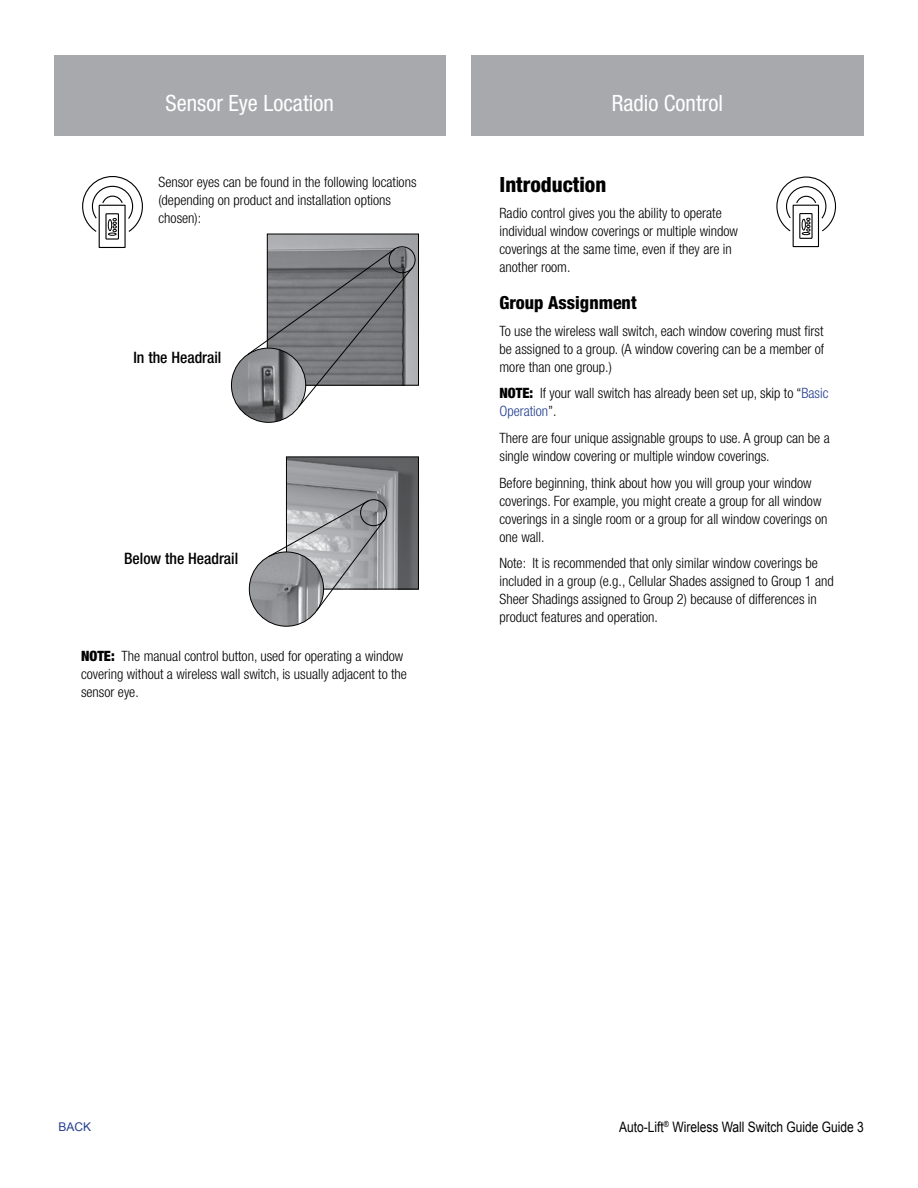
<style>
.page{position:relative;width:918px;height:1188px;background:#fff}
.page>*{position:absolute;margin:0;border:0;box-sizing:border-box;transform-origin:0 0}
.t1{font:condensed 22.5px "Helvetica Neue LT Std";color:#fff}
.t2{font:800 condensed 21px "Helvetica Neue LT Std";color:#000}
.t3{font:800 condensed 18px "Helvetica Neue LT Std";color:#000}
.t4{font:500 condensed 15.75px "Helvetica Neue LT Std";color:#000}
.t5{font:14.4px "Arial";color:#000;scale:.83 1}
.t6{font:300 condensed 14.25px/18px "Helvetica Neue LT Std";color:#000}
.t7{font:12px "Arial";color:#25408f}
.s1{font-weight:900}
.s2{color:#25408f}
</style>
<div class="page">
<div style="left:54px;top:56px;width:392px;height:80px;background:#a7a9ac"></div>
<div style="left:471px;top:56px;width:393px;height:80px;background:#a7a9ac"></div>
<img style="left:269px;top:236px;width:148px;height:148px">
<div style="left:267px;top:234px;width:152px;height:152px;border:1px solid #000"></div>
<div style="left:389px;top:246px;width:26px;height:27px;border:1px solid #000;border-radius:50%"></div>
<img style="left:231px;top:348px;width:75px;height:74px;border-radius:37px">
<svg style="left:247px;top:248px;width:166px;height:160px"></svg>
<img style="left:288px;top:458px;width:129px;height:129px">
<div style="left:360px;top:499px;width:27px;height:27px;border:1px solid #000;border-radius:50%"></div>
<div style="left:286px;top:456px;width:133px;height:133px;border:1px solid #000"></div>
<img style="left:249px;top:552px;width:75px;height:74px;border-radius:37px">
<svg style="left:267px;top:500px;width:119px;height:112px"></svg>
<div style="left:99px;top:205px;width:27px;height:43px;border:1px solid #000"></div>
<div style="left:105px;top:213px;width:14px;height:27px;border:1px solid #000"></div>
<svg style="left:82px;top:176px;width:61px;height:60px"></svg>
<div style="left:793px;top:205px;width:26px;height:42px;border:1px solid #000"></div>
<div style="left:799px;top:213px;width:14px;height:26px;border:1px solid #000"></div>
<svg style="left:776px;top:177px;width:60px;height:58px"></svg>
<h1 class="t1" style="left:166px;top:90px;width:170px">Sensor Eye Location</h1>
<h1 class="t1" style="left:612px;top:90px;width:113px">Radio Control</h1>
<p class="t6" style="left:159px;top:173px;width:260px">Sensor eyes can be found in the following locations (depending on product and installation options chosen):</p>
<p class="t4" style="left:134px;top:348px;width:89px">In the Headrail</p>
<p class="t4" style="left:124px;top:549px;width:116px">Below the Headrail</p>
<p class="t6" style="left:81px;top:646px;width:328px"><span class="s1">NOTE:</span> The manual control button, used for operating a window covering without a wireless wall switch, is usually adjacent to the sensor eye.</p>
<h2 class="t2" style="left:500px;top:171px;width:108px">Introduction</h2>
<p class="t6" style="left:500px;top:204px;width:240px">Radio control gives you the ability to operate individual window coverings or multiple window coverings at the same time, even if they are in another room.</p>
<p class="t3" style="left:500px;top:291px;width:139px">Group Assignment</p>
<p class="t6" style="left:500px;top:321px;width:326px;text-align:justify">To use the wireless wall switch, each window covering must first be assigned to a group. (A window covering can be a member of more than one group.)</p>
<p class="t6" style="left:500px;top:384px;width:331px"><span class="s1">NOTE:</span> If your wall switch has already been set up, skip to “<span class="s2">Basic<br>Operation</span>”.</p>
<p class="t6" style="left:500px;top:429px;width:332px">There are four unique assignable groups to use. A group can be a single window covering or multiple window coverings.</p>
<p class="t6" style="left:500px;top:473px;width:329px">Before beginning, think about how you will group your window coverings. For example, you might create a group for all window coverings in a single room or a group for all window coverings on one wall.</p>
<p class="t6" style="left:500px;top:554px;width:336px">Note: It is recommended that only similar window coverings be included in a group (e.g., Cellular Shades assigned to Group 1 and Sheer Shadings assigned to Group 2) because of differences in product features and operation.</p>
<p class="t7" style="left:58px;top:1119px;width:34px">BACK</p>
<p class="t5" style="left:619px;top:1117px;width:296px">Auto-Lift<sup>®</sup> Wireless Wall Switch Guide Guide 3</p>
</div>
